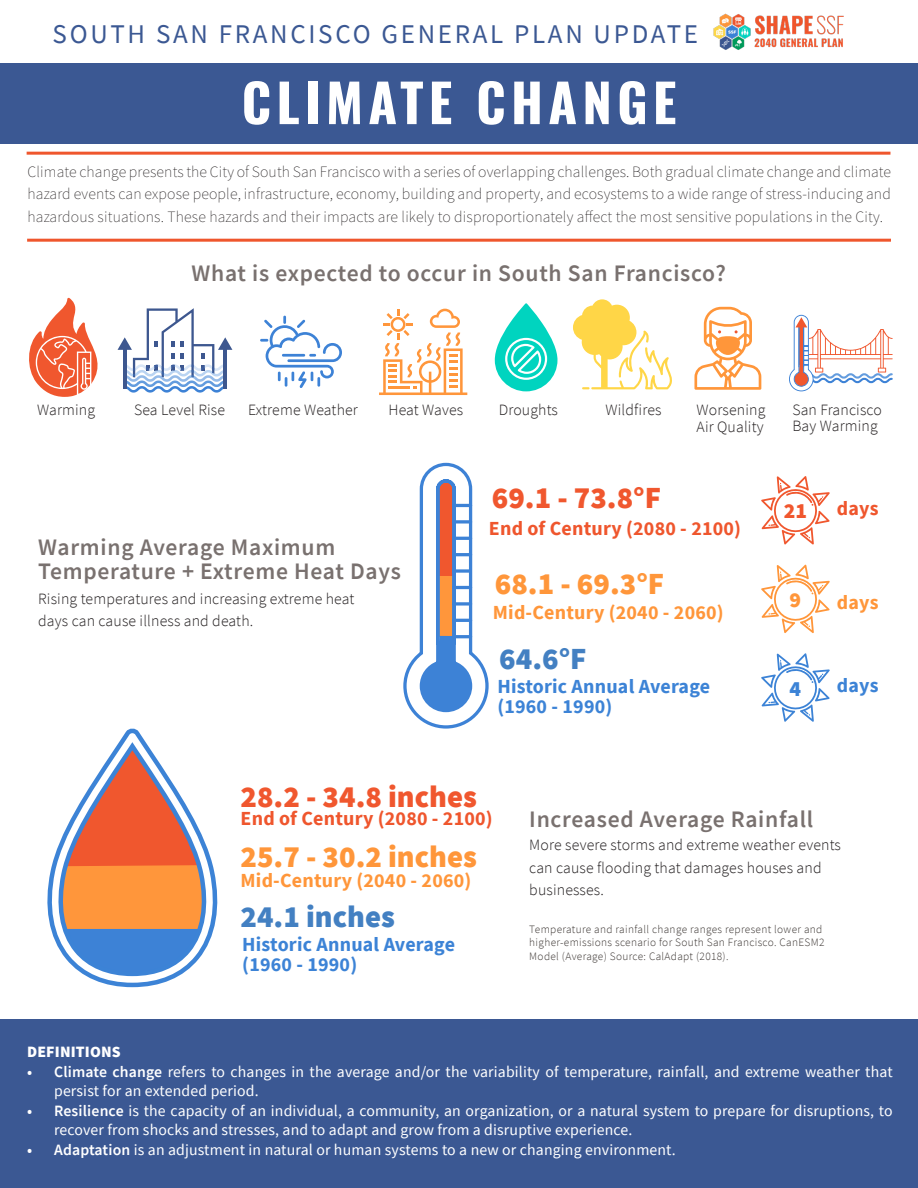
<style>
.page{position:relative;width:918px;height:1188px;background:#fff}
.page>*{position:absolute;margin:0;border:0;box-sizing:border-box;transform-origin:0 0}
.t1{font:700 52.5px "Oswald";letter-spacing:.1em;color:#fff}
.t2{font:900 30.6px "Source Sans Pro";color:#ff963a}
.t3{font:900 30.6px "Source Sans Pro";color:#f0572e}
.t4{font:900 30.6px "Source Sans Pro";color:#4380c2}
.t5{font:27px "Source Sans Pro";letter-spacing:.1em;color:#3b5893}
.Title_2{font:600 23.55px/24px "Source Sans Pro";letter-spacing:.03em;color:#79716f}
.t6{font:900 21.6px "Source Sans Pro";color:#f0572e}
.t7{font:900 21.6px "Source Sans Pro";color:#ff963a}
.t8{font:900 21.6px "Source Sans Pro";color:#3c83d6}
.Description_call_out{font:700 19.95px "Source Sans Pro";letter-spacing:.01em;color:#3c83d6}
.Description_call_out-2{font:700 19.95px "Source Sans Pro";letter-spacing:.01em;color:#ef562d}
.Description_call_out-3{font:700 19.95px "Source Sans Pro";letter-spacing:.01em;color:#ff963a}
.t9{font:15.75px/19.5px "Source Sans Pro";letter-spacing:.01em;color:#fff}
.Description_call_out-4{font:200 15.75px/22.5px "Source Sans Pro";letter-spacing:.01em;color:#231f20;text-align:justify}
.Description_call_out-5{font:300 15.75px/22.5px "Source Sans Pro";letter-spacing:.01em;color:#231f20}
.Description_call_out-6{font:900 15.75px "Source Sans Pro";letter-spacing:.01em;color:#fff}
.Title_2-2{font:300 11.25px/13.5px "Source Sans Pro";letter-spacing:.03em;color:#3b3532}
.s1{font-weight:600}
</style>
<div class="page">
<div style="left:0;top:63px;width:918px;height:81px;background:#3b5893"></div>
<hr style="left:27px;top:239px;width:864px;height:3px;background:#ef562d">
<hr style="left:27px;top:152px;width:863px;height:3px;background:#ef562d">
<div style="left:0;top:1020px;width:918px;height:168px;background:#3b5893"></div>
<svg style="left:260px;top:316px;width:82px;height:72px"></svg>
<svg style="left:379px;top:309px;width:88px;height:86px"></svg>
<svg style="left:495px;top:303px;width:62px;height:88px"></svg>
<svg style="left:573px;top:299px;width:99px;height:90px"></svg>
<svg style="left:694px;top:307px;width:67px;height:83px"></svg>
<svg style="left:29px;top:298px;width:69px;height:99px"></svg>
<svg style="left:403px;top:462px;width:86px;height:267px"></svg>
<svg style="left:761px;top:476px;width:69px;height:69px"></svg>
<svg style="left:761px;top:565px;width:69px;height:68px"></svg>
<svg style="left:761px;top:653px;width:69px;height:69px"></svg>
<svg style="left:118px;top:308px;width:114px;height:85px"></svg>
<svg style="left:789px;top:315px;width:104px;height:76px"></svg>
<img style="left:713px;top:13px;width:131px;height:37px">
<svg style="left:47px;top:728px;width:171px;height:260px"></svg>
<p class="t5" style="left:53px;top:17px;width:647px">SOUTH SAN FRANCISCO GENERAL PLAN UPDATE</p>
<p class="t1" style="left:242px;top:75px;width:436px">CLIMATE CHANGE</p>
<p class="Description_call_out-4" style="left:28px;top:160px;width:865px">Climate change presents the City of South San Francisco with a series of overlapping challenges. Both gradual climate change and climate hazard events can expose people, infrastructure, economy, building and property, and ecosystems to a wide range of stress-inducing and hazardous situations. These hazards and their impacts are likely to disproportionately affect the most sensitive populations in the City.</p>
<p class="Title_2" style="left:192px;top:261px;width:536px">What is expected to occur in South San Francisco?</p>
<p class="Description_call_out-5" style="left:37px;top:399px;width:59px">Warming</p>
<p class="Description_call_out-5" style="left:134px;top:399px;width:92px">Sea Level Rise</p>
<p class="Description_call_out-5" style="left:248px;top:399px;width:111px">Extreme Weather</p>
<p class="Description_call_out-5" style="left:388px;top:399px;width:76px">Heat Waves</p>
<p class="Description_call_out-5" style="left:499px;top:399px;width:61px">Droughts</p>
<p class="Description_call_out-5" style="left:606px;top:399px;width:57px">Wildfires</p>
<p class="Description_call_out-5" style="left:697px;top:399px;width:70px">Worsening</p>
<p class="Description_call_out-5" style="left:697px;top:416px;width:69px">Air Quality</p>
<p class="Description_call_out-5" style="left:792px;top:398px;width:91px">San Francisco</p>
<p class="Description_call_out-5" style="left:792px;top:415px;width:87px">Bay Warming</p>
<p class="Title_2" style="left:38px;top:535px;width:364px">Warming Average Maximum<br>Temperature + Extreme Heat Days</p>
<p class="Description_call_out-5" style="left:38px;top:587px;width:318px">Rising temperatures and increasing extreme heat days can cause illness and death.</p>
<p class="t3" style="left:492px;top:477px;width:171px">69.1 - 73.8°F</p>
<p class="Description_call_out-2" style="left:489px;top:515px;width:254px">End of Century (2080 - 2100)</p>
<p class="t2" style="left:495px;top:563px;width:171px">68.1 - 69.3°F</p>
<p class="Description_call_out-3" style="left:493px;top:599px;width:232px">Mid-Century (2040 - 2060)</p>
<p class="t4" style="left:499px;top:638px;width:89px">64.6°F</p>
<p class="Description_call_out" style="left:497px;top:673px;width:214px">Historic Annual Average</p>
<p class="Description_call_out" style="left:497px;top:693px;width:116px">(1960 - 1990)</p>
<p class="t6" style="left:784px;top:496px;width:25px">21</p>
<p class="Description_call_out-2" style="left:837px;top:495px;width:43px">days</p>
<p class="t7" style="left:790px;top:585px;width:13px">9</p>
<p class="Description_call_out-3" style="left:837px;top:589px;width:43px">days</p>
<p class="t8" style="left:790px;top:673px;width:13px">4</p>
<p class="Description_call_out" style="left:837px;top:672px;width:43px">days</p>
<p class="t3" style="left:241px;top:775px;width:238px">28.2 - 34.8 inches</p>
<p class="Description_call_out-2" style="left:241px;top:805px;width:254px">End of Century (2080 - 2100)</p>
<p class="t2" style="left:241px;top:836px;width:238px">25.7 - 30.2 inches</p>
<p class="Description_call_out-3" style="left:241px;top:866px;width:232px">Mid-Century (2040 - 2060)</p>
<p class="t4" style="left:241px;top:895px;width:156px">24.1 inches</p>
<p class="Description_call_out" style="left:242px;top:931px;width:214px">Historic Annual Average</p>
<p class="Description_call_out" style="left:242px;top:951px;width:116px">(1960 - 1990)</p>
<p class="Title_2" style="left:529px;top:807px;width:285px">Increased Average Rainfall</p>
<p class="Description_call_out-5" style="left:529px;top:834px;width:313px">More severe storms and extreme weather events can cause flooding that damages houses and businesses.</p>
<p class="Title_2-2" style="left:529px;top:922px;width:297px">Temperature and rainfall change ranges represent lower and higher-emissions scenario for South San Francisco. CanESM2<br>Model (Average) Source: CalAdapt (2018).</p>
<p class="Description_call_out-6" style="left:27px;top:1041px;width:95px">DEFINITIONS</p>
<p class="t9" style="left:54px;top:1062px;width:840px;text-indent:-27px"><span class="s1">• Climate change</span> refers to changes in the average and/or the variability of temperature, rainfall, and extreme weather that persist for an extended period.</p>
<p class="t9" style="left:54px;top:1101px;width:840px;text-indent:-27px"><span class="s1">• Resilience</span> is the capacity of an individual, a community, an organization, or a natural system to prepare for disruptions, to recover from shocks and stresses, and to adapt and grow from a disruptive experience.</p>
<p class="t9" style="left:27px;top:1140px;width:650px"><span class="s1">• Adaptation</span> is an adjustment in natural or human systems to a new or changing environment.</p>
</div>
